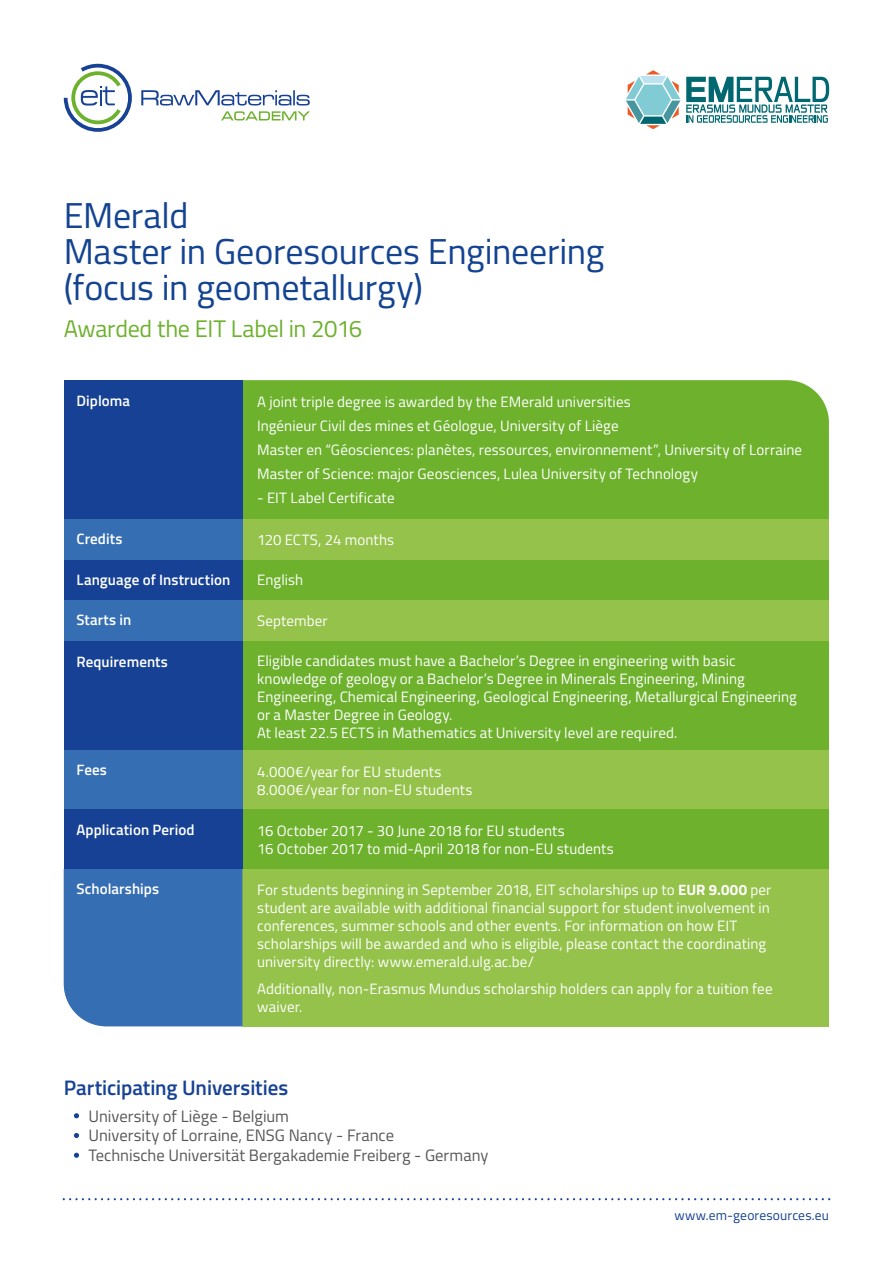
<style>
.page{position:relative;width:893px;height:1263px;background:#fff}
.page>*{position:absolute;margin:0;border:0;box-sizing:border-box;transform-origin:0 0}
.t1{font:36px/36px "Titillium";letter-spacing:-.01em;color:#134391}
.t2{font:24px "Titillium";letter-spacing:-.015em;color:#6db12d}
.t3{font:600 21px "Titillium";letter-spacing:-.005em;color:#164194}
.t4{font:16.5px/19.5px "Titillium";color:#575756}
.t5{font:15px/18px "Titillium";letter-spacing:.005em;color:#fff}
.t6{font:600 15px "Titillium";letter-spacing:.005em;color:#fff}
.t7{font:13.5px "Titillium";letter-spacing:.01em;color:#164194}
.s1{font-weight:700}
</style>
<div class="page">
<svg style="left:64px;top:64px;width:68px;height:68px"></svg>
<svg style="left:141px;top:90px;width:169px;height:30px"></svg>
<div style="left:242px;top:380px;width:587px;height:139px;background:#6db12d"></div>
<div style="left:64px;top:380px;width:178px;height:139px;background:#164194"></div>
<div style="left:242px;top:559px;width:587px;height:41px;background:#6db12d"></div>
<div style="left:64px;top:559px;width:178px;height:41px;background:#164194"></div>
<div style="left:242px;top:640px;width:587px;height:111px;background:#6db12d"></div>
<div style="left:64px;top:640px;width:178px;height:111px;background:#164194"></div>
<div style="left:242px;top:519px;width:587px;height:40px;background:#94c24a"></div>
<div style="left:64px;top:519px;width:178px;height:40px;background:#366eb3"></div>
<svg style="left:74px;top:1113px;width:5px;height:5px"></svg>
<svg style="left:74px;top:1133px;width:5px;height:5px"></svg>
<svg style="left:74px;top:1153px;width:5px;height:5px"></svg>
<svg style="left:63px;top:1198px;width:767px;height:2px"></svg>
<div style="left:242px;top:600px;width:587px;height:40px;background:#94c24a"></div>
<div style="left:64px;top:600px;width:178px;height:40px;background:#366eb3"></div>
<div style="left:242px;top:751px;width:587px;height:59px;background:#94c24a"></div>
<div style="left:64px;top:751px;width:178px;height:59px;background:#366eb3"></div>
<div style="left:242px;top:869px;width:587px;height:157px;background:#94c24a"></div>
<div style="left:64px;top:869px;width:178px;height:157px;background:#366eb3"></div>
<div style="left:242px;top:810px;width:587px;height:59px;background:#6db12d"></div>
<div style="left:64px;top:810px;width:178px;height:59px;background:#164194"></div>
<svg style="left:626px;top:70px;width:203px;height:60px"></svg>
<h1 class="t1" style="left:64px;top:196px;width:542px">EMerald<br>Master in Georesources Engineering (focus in geometallurgy)</h1>
<h2 class="t2" style="left:64px;top:311px;width:300px">Awarded the EIT Label in 2016</h2>
<p class="t6" style="left:76px;top:390px;width:55px">Diploma</p>
<p class="t5" style="left:257px;top:389px;width:546px;line-height:24px">A joint triple degree is awarded by the EMerald universities<br>Ingénieur Civil des mines et Géologue, University of Liège<br>Master en “Géosciences: planètes, ressources, environnement”, University of Lorraine Master of Science: major Geosciences, Lulea University of Technology</p>
<p class="t5" style="left:257px;top:488px;width:139px">- EIT Label Certificate</p>
<p class="t6" style="left:76px;top:527px;width:47px">Credits</p>
<p class="t6" style="left:76px;top:568px;width:155px">Language of Instruction</p>
<p class="t5" style="left:257px;top:570px;width:47px">English</p>
<p class="t5" style="left:257px;top:530px;width:138px">120 ECTS, 24 months</p>
<p class="t6" style="left:76px;top:608px;width:56px">Starts in</p>
<p class="t6" style="left:76px;top:650px;width:93px">Requirements</p>
<p class="t5" style="left:257px;top:611px;width:72px">September</p>
<p class="t5" style="left:257px;top:651px;width:541px">Eligible candidates must have a Bachelor’s Degree in engineering with basic knowledge of geology or a Bachelor’s Degree in Minerals Engineering, Mining Engineering, Chemical Engineering, Geological Engineering, Metallurgical Engineering or a Master Degree in Geology.<br>At least 22.5 ECTS in Mathematics at University level are required.</p>
<p class="t6" style="left:76px;top:759px;width:32px">Fees</p>
<p class="t5" style="left:257px;top:762px;width:217px">4.000€/year for EU students<br>8.000€/year for non-EU students</p>
<p class="t6" style="left:76px;top:818px;width:120px">Application Period</p>
<p class="t5" style="left:257px;top:821px;width:358px">16 October 2017 - 30 June 2018 for EU students<br>16 October 2017 to mid-April 2018 for non-EU students</p>
<p class="t6" style="left:76px;top:877px;width:84px">Scholarships</p>
<p class="t5" style="left:257px;top:880px;width:516px">For students beginning in September 2018, EIT scholarships up to <span class="s1">EUR 9.000</span> per student are available with additional financial support for student involvement in conferences, summer schools and other events. For information on how EIT scholarships will be awarded and who is eligible, please contact the coordinating university directly: www.emerald.ulg.ac.be/</p>
<p class="t5" style="left:257px;top:979px;width:517px">Additionally, non-Erasmus Mundus scholarship holders can apply for a tuition fee waiver.</p>
<h3 class="t3" style="left:64px;top:1071px;width:226px">Participating Universities</h3>
<p class="t4" style="left:88px;top:1105px;width:401px">University of Liège - Belgium<br>University of Lorraine, ENSG Nancy - France<br>Technische Universität Bergakademie Freiberg - Germany</p>
<p class="t7" style="left:674px;top:1206px;width:156px">www.em-georesources.eu</p>
</div>
